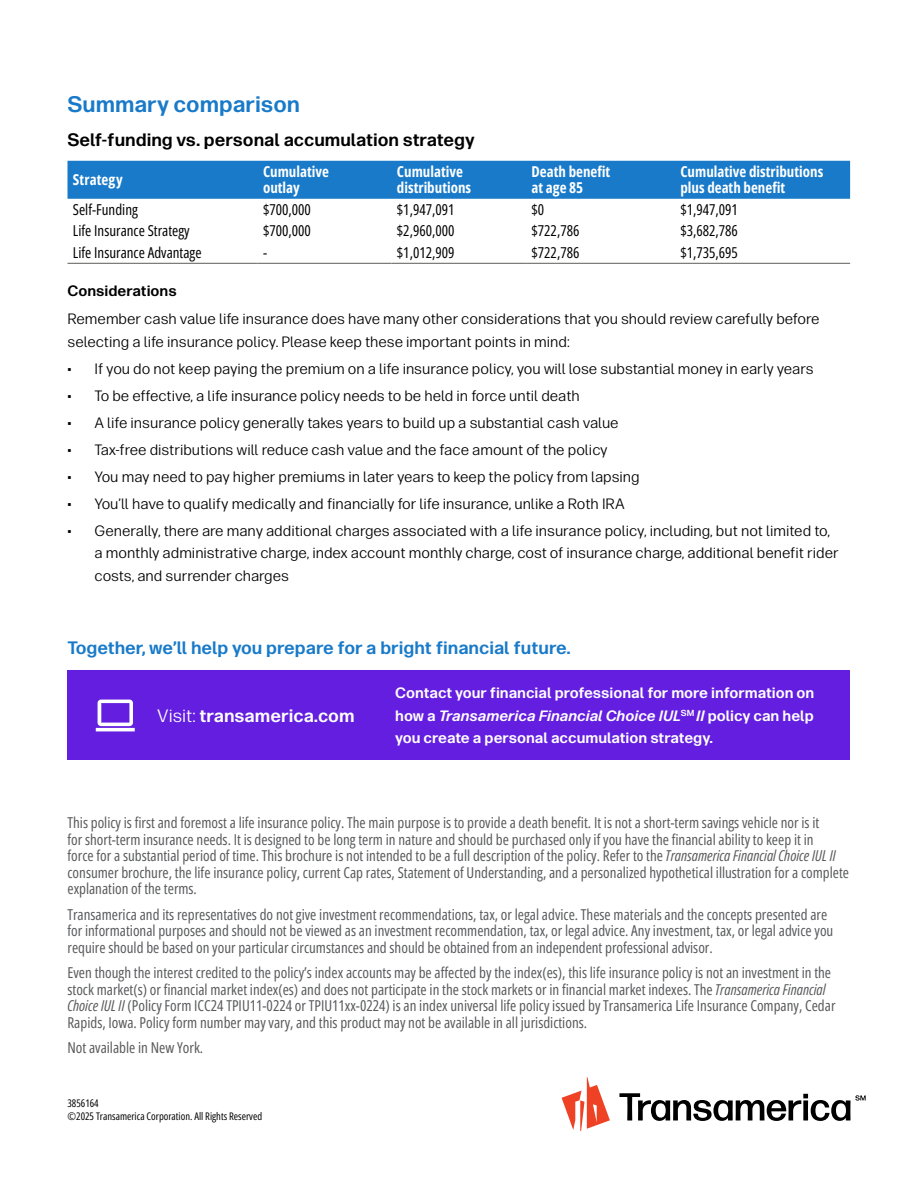
<style>
.page{position:relative;width:918px;height:1188px;background:#fff}
.page>*{position:absolute;margin:0;border:0;box-sizing:border-box;transform-origin:0 0}
.TA_Subhead_3_15pt{font:700 22.5px "Forever Forma Body Text";color:#187ac9}
.TA_Subhead_4_12pt{font:700 18px "Forever Forma Body Text";color:#187ac9}
.TA_Subhead_4_12pt-2{font:700 18px "Forever Forma Body Text";color:#000}
.TA_Subhead_4_12pt-3{font:700 18px "Forever Forma Body Text";color:#fff}
.TA_Legal_10pt{font:15px/16.5px "Open Sans Condensed";color:#58595b}
.TA_Body_copy_10pt{font:15px/22.5px "Forever Forma Body Text";color:#000}
.TA_table_10pt{font:15px "Open Sans Condensed";color:#000}
.t1{font:700 15px/22.5px "Forever Forma Body Text";color:#fff;text-align:justify}
.TA_Table_Header_10pt{font:700 15px/16.5px "Open Sans Condensed";color:#fff}
.TA_Body_copy_10pt-2{font:700 15px "Forever Forma Body Text";color:#000}
.t2{font:10.5px/13.5px "Open Sans Condensed";color:#000}
.s1{font-weight:400}
.s2{font-style:italic}
</style>
<div class="page">
<div style="left:68px;top:670px;width:782px;height:90px;background:#641ee0"></div>
<div style="left:68px;top:161px;width:782px;height:38px;background:#187ac9"></div>
<hr style="left:68px;top:263px;width:190px;height:1px;background:#5e5c57">
<hr style="left:258px;top:263px;width:134px;height:1px;background:#5e5c57">
<hr style="left:392px;top:263px;width:134px;height:1px;background:#5e5c57">
<hr style="left:526px;top:263px;width:149px;height:1px;background:#5e5c57">
<hr style="left:675px;top:263px;width:175px;height:1px;background:#5e5c57">
<svg style="left:96px;top:700px;width:39px;height:31px"></svg>
<svg style="left:562px;top:1077px;width:48px;height:54px"></svg>
<svg style="left:619px;top:1093px;width:247px;height:28px"></svg>
<p class="TA_Subhead_3_15pt" style="left:68px;top:87px;width:234px">Summary comparison</p>
<p class="TA_Subhead_4_12pt-2" style="left:68px;top:126px;width:409px">Self-funding vs. personal accumulation strategy</p>
<p class="TA_Table_Header_10pt" style="left:73px;top:171px;width:51px">Strategy</p>
<p class="TA_Table_Header_10pt" style="left:263px;top:163px;width:67px">Cumulative outlay</p>
<p class="TA_Table_Header_10pt" style="left:397px;top:163px;width:76px">Cumulative distributions</p>
<p class="TA_Table_Header_10pt" style="left:532px;top:163px;width:80px">Death benefit at age 85</p>
<p class="TA_Table_Header_10pt" style="left:680px;top:163px;width:144px">Cumulative distributions plus death benefit</p>
<p class="TA_table_10pt" style="left:73px;top:199px;width:66px">Self-Funding</p>
<p class="TA_table_10pt" style="left:263px;top:199px;width:49px">$700,000</p>
<p class="TA_table_10pt" style="left:397px;top:199px;width:59px">$1,947,091</p>
<p class="TA_table_10pt" style="left:532px;top:199px;width:14px">$0</p>
<p class="TA_table_10pt" style="left:680px;top:199px;width:59px">$1,947,091</p>
<p class="TA_table_10pt" style="left:73px;top:221px;width:118px">Life Insurance Strategy</p>
<p class="TA_table_10pt" style="left:263px;top:221px;width:49px">$700,000</p>
<p class="TA_table_10pt" style="left:397px;top:221px;width:59px">$2,960,000</p>
<p class="TA_table_10pt" style="left:532px;top:221px;width:49px">$722,786</p>
<p class="TA_table_10pt" style="left:680px;top:221px;width:59px">$3,682,786</p>
<p class="TA_table_10pt" style="left:73px;top:242px;width:130px">Life Insurance Advantage</p>
<p class="TA_table_10pt" style="left:263px;top:242px;width:6px">-</p>
<p class="TA_table_10pt" style="left:397px;top:242px;width:59px">$1,012,909</p>
<p class="TA_table_10pt" style="left:532px;top:242px;width:49px">$722,786</p>
<p class="TA_table_10pt" style="left:680px;top:242px;width:59px">$1,735,695</p>
<p class="TA_Body_copy_10pt-2" style="left:68px;top:279px;width:111px">Considerations</p>
<p class="TA_Body_copy_10pt" style="left:68px;top:307px;width:753px">Remember cash value life insurance does have many other considerations that you should review carefully before selecting a life insurance policy. Please keep these important points in mind:</p>
<p class="TA_Body_copy_10pt" style="left:68px;top:356px;width:748px">• If you do not keep paying the premium on a life insurance policy, you will lose substantial money in early years</p>
<p class="TA_Body_copy_10pt" style="left:68px;top:383px;width:514px">• To be effective, a life insurance policy needs to be held in force until death</p>
<p class="TA_Body_copy_10pt" style="left:68px;top:410px;width:553px">• A life insurance policy generally takes years to build up a substantial cash value</p>
<p class="TA_Body_copy_10pt" style="left:68px;top:437px;width:542px">• Tax-free distributions will reduce cash value and the face amount of the policy</p>
<p class="TA_Body_copy_10pt" style="left:68px;top:464px;width:574px">• You may need to pay higher premiums in later years to keep the policy from lapsing</p>
<p class="TA_Body_copy_10pt" style="left:68px;top:491px;width:559px">• You’ll have to qualify medically and financially for life insurance, unlike a Roth IRA</p>
<p class="TA_Body_copy_10pt" style="left:94px;top:518px;width:746px;text-indent:-27px">• Generally, there are many additional charges associated with a life insurance policy, including, but not limited to, a monthly administrative charge, index account monthly charge, cost of insurance charge, additional benefit rider costs, and surrender charges</p>
<p class="TA_Subhead_4_12pt" style="left:68px;top:634px;width:505px">Together, we’ll help you prepare for a bright financial future.</p>
<p class="TA_Subhead_4_12pt-3" style="left:157px;top:702px;width:199px"><span class="s1">Visit:</span> transamerica.com</p>
<p class="t1" style="left:395px;top:681px;width:421px">Contact your financial professional for more information on how a <span class="s2">Transamerica Financial Choice IUL</span><sup>SM</sup> <span class="s2">II</span> policy can help you create a personal accumulation strategy.</p>
<p class="TA_Legal_10pt" style="left:68px;top:814px;width:783px">This policy is first and foremost a life insurance policy. The main purpose is to provide a death benefit. It is not a short-term savings vehicle nor is it<br>for short-term insurance needs. It is designed to be long term in nature and should be purchased only if you have the financial ability to keep it in<br>force for a substantial period of time. This brochure is not intended to be a full description of the policy. Refer to the <span class="s2">Transamerica Financial Choice IUL II </span>consumer brochure, the life insurance policy, current Cap rates, Statement of Understanding, and a personalized hypothetical illustration for a complete explanation of the terms.</p>
<p class="TA_Legal_10pt" style="left:68px;top:905px;width:767px">Transamerica and its representatives do not give investment recommendations, tax, or legal advice. These materials and the concepts presented are for informational purposes and should not be viewed as an investment recommendation, tax, or legal advice. Any investment, tax, or legal advice you require should be based on your particular circumstances and should be obtained from an independent professional advisor.</p>
<p class="TA_Legal_10pt" style="left:68px;top:964px;width:770px">Even though the interest credited to the policy’s index accounts may be affected by the index(es), this life insurance policy is not an investment in the stock market(s) or financial market index(es) and does not participate in the stock markets or in financial market indexes. The <span class="s2">Transamerica Financial Choice IUL II</span> (Policy Form ICC24 TPIU11-0224 or TPIU11xx-0224) is an index universal life policy issued by Transamerica Life Insurance Company, Cedar Rapids, Iowa. Policy form number may vary, and this product may not be available in all jurisdictions.</p>
<p class="TA_Legal_10pt" style="left:68px;top:1039px;width:137px">Not available in New York.</p>
<p class="t2" style="left:68px;top:1096px;width:196px">3856164<br>©2025 Transamerica Corporation. All Rights Reserved</p>
</div>
